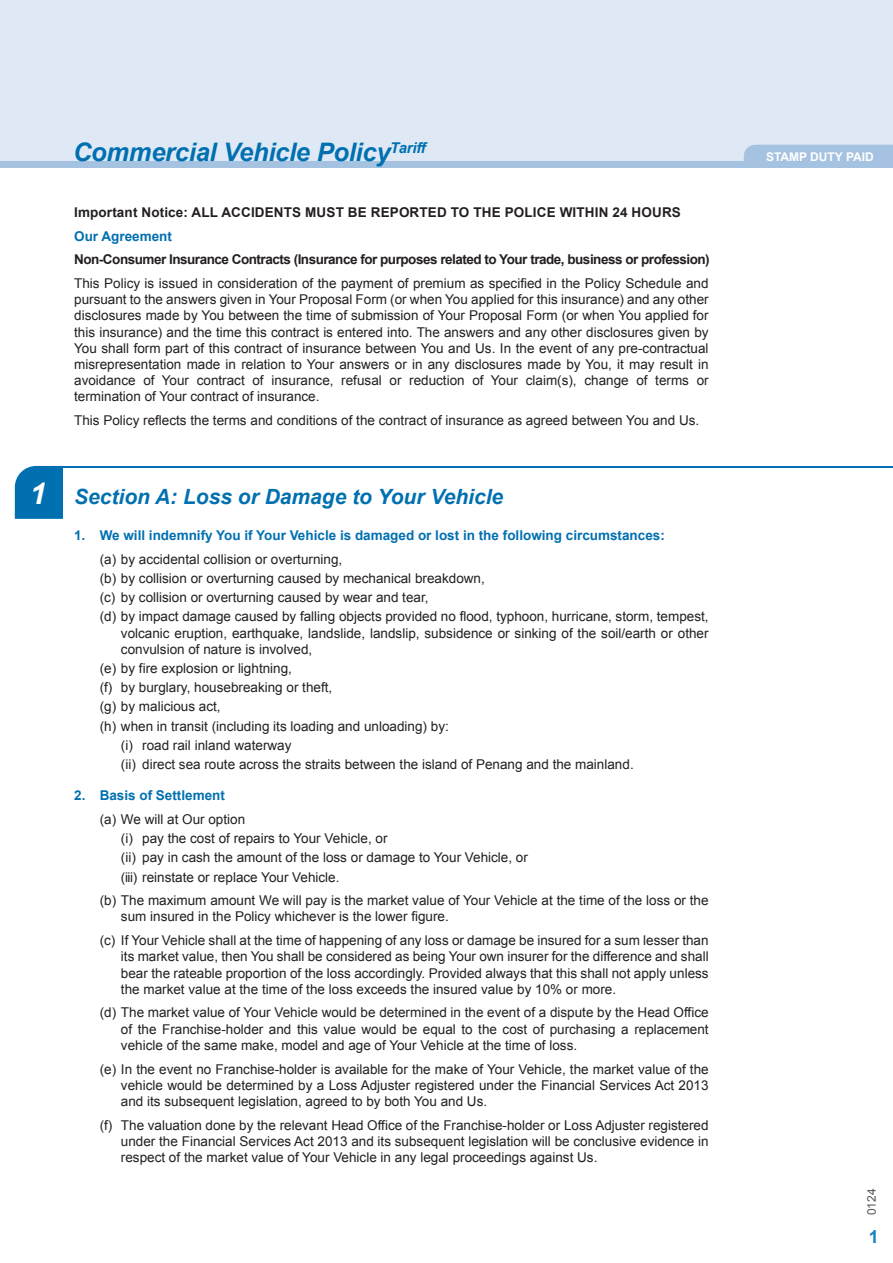
<style>
.page{position:relative;width:893px;height:1263px;background:#fff}
.page>*{position:absolute;margin:0;border:0;box-sizing:border-box;transform-origin:0 0}
.t1{font:italic 700 25.5px "Arial";letter-spacing:-.01em;color:#0070b1}
.t2{font:italic 700 21px "Arial";color:#0070b1}
.t3{font:700 18px "Arial";color:#1583be}
.t4{font:italic 700 14.85px "Arial";letter-spacing:-.01em;color:#0070b1}
.t5{font:13.5px/16.2px "Arial";color:#231f20;text-align:justify}
.t6{font:700 13.5px "Arial";color:#0070b1}
.t7{font:700 13.5px "Arial";letter-spacing:-.035em;color:#231f20}
.t8{font:700 13.5px "Arial";letter-spacing:.01em;color:#231f20}
.t9{font:700 12px "Arial";color:#fff}
.t10{font:12px "Arial";color:#57585a}
.s1{font-size:29.85px;color:#fff}
</style>
<div class="page">
<div style="left:0;top:0;width:893px;height:162px;background:#dfe9f5"></div>
<div style="left:0;top:162px;width:893px;height:6px;background:#a6c2e1"></div>
<div style="left:744px;top:145px;width:149px;height:17px;background:#a6c2e1"></div>
<div style="left:15px;top:466px;width:48px;height:53px;background:#0070b1"></div>
<hr style="left:59px;top:466px;width:834px;height:1px;background:#0070b1">
<p class="t4" style="left:390px;top:138px;width:37px">Tariff</p>
<h1 class="t1" style="left:73px;top:136px;width:319px">Commercial Vehicle Policy</h1>
<p class="t9" style="left:766px;top:149px;width:109px">STAMP DUTY PAID</p>
<p class="t8" style="left:74px;top:203px;width:608px">Important Notice: ALL ACCIDENTS MUST BE REPORTED TO THE POLICE WITHIN 24 HOURS</p>
<p class="t6" style="left:74px;top:227px;width:99px">Our Agreement</p>
<p class="t7" style="left:74px;top:251px;width:637px">Non-Consumer Insurance Contracts (Insurance for purposes related to Your trade, business or profession)</p>
<p class="t5" style="left:74px;top:275px;width:636px">This Policy is issued in consideration of the payment of premium as specified in the Policy Schedule and pursuant to the answers given in Your Proposal Form (or when You applied for this insurance) and any other disclosures made by You between the time of submission of Your Proposal Form (or when You applied for this insurance) and the time this contract is entered into. The answers and any other disclosures given by You shall form part of this contract of insurance between You and Us. In the event of any pre-contractual misrepresentation made in relation to Your answers or in any disclosures made by You, it may result in avoidance of Your contract of insurance, refusal or reduction of Your claim(s), change of terms or termination of Your contract of insurance.</p>
<p class="t5" style="left:74px;top:412px;width:627px">This Policy reflects the terms and conditions of the contract of insurance as agreed between You and Us.</p>
<h2 class="t2" style="left:30px;top:482px;width:475px"><span class="s1">1</span> Section A: Loss or Damage to Your Vehicle</h2>
<p class="t6" style="left:74px;top:526px;width:592px">1. We will indemnify You if Your Vehicle is damaged or lost in the following circumstances:</p>
<p class="t5" style="left:100px;top:550px;width:610px;line-height:19.2px;text-align:left">(a) by accidental collision or overturning,<br>(b) by collision or overturning caused by mechanical breakdown,<br>(c) by collision or overturning caused by wear and tear,<br>(d) by impact damage caused by falling objects provided no flood, typhoon, hurricane, storm, tempest,</p>
<p class="t5" style="left:121px;top:625px;width:589px">volcanic eruption, earthquake, landslide, landslip, subsidence or sinking of the soil/earth or other convulsion of nature is involved,</p>
<p class="t5" style="left:100px;top:660px;width:194px">(e) by fire explosion or lightning,</p>
<p class="t5" style="left:100px;top:679px;width:234px">(f) by burglary, housebreaking or theft,</p>
<p class="t5" style="left:100px;top:699px;width:123px">(g) by malicious act,</p>
<p class="t5" style="left:100px;top:718px;width:351px">(h) when in transit (including its loading and unloading) by:</p>
<p class="t5" style="left:121px;top:737px;width:172px">(i) road rail inland waterway</p>
<p class="t5" style="left:121px;top:756px;width:514px">(ii) direct sea route across the straits between the island of Penang and the mainland.</p>
<p class="t6" style="left:74px;top:787px;width:152px">2. Basis of Settlement</p>
<p class="t5" style="left:121px;top:810px;width:408px;line-height:19.2px;text-align:left;text-indent:-21px">(a) We will at Our option<br>(i) pay the cost of repairs to Your Vehicle, or<br>(ii) pay in cash the amount of the loss or damage to Your Vehicle, or (iii) reinstate or replace Your Vehicle.</p>
<p class="t5" style="left:121px;top:892px;width:589px;text-indent:-21px">(b) The maximum amount We will pay is the market value of Your Vehicle at the time of the loss or the sum insured in the Policy whichever is the lower figure.</p>
<p class="t5" style="left:121px;top:932px;width:589px;text-indent:-21px">(c) If Your Vehicle shall at the time of happening of any loss or damage be insured for a sum lesser than its market value, then You shall be considered as being Your own insurer for the difference and shall bear the rateable proportion of the loss accordingly. Provided always that this shall not apply unless the market value at the time of the loss exceeds the insured value by 10% or more.</p>
<p class="t5" style="left:121px;top:1005px;width:589px;text-indent:-21px">(d) The market value of Your Vehicle would be determined in the event of a dispute by the Head Office of the Franchise-holder and this value would be equal to the cost of purchasing a replacement vehicle of the same make, model and age of Your Vehicle at the time of loss.</p>
<p class="t5" style="left:121px;top:1061px;width:589px;text-indent:-21px">(e) In the event no Franchise-holder is available for the make of Your Vehicle, the market value of the vehicle would be determined by a Loss Adjuster registered under the Financial Services Act 2013 and its subsequent legislation, agreed to by both You and Us.</p>
<p class="t5" style="left:121px;top:1117px;width:589px;text-indent:-21px">(f) The valuation done by the relevant Head Office of the Franchise-holder or Loss Adjuster registered under the Financial Services Act 2013 and its subsequent legislation will be conclusive evidence in respect of the market value of Your Vehicle in any legal proceedings against Us.</p>
<p class="t10" style="left:864px;top:1215px;width:28px;rotate:-90deg">0124</p>
<h3 class="t3" style="left:869px;top:1225px;width:12px">1</h3>
</div>
